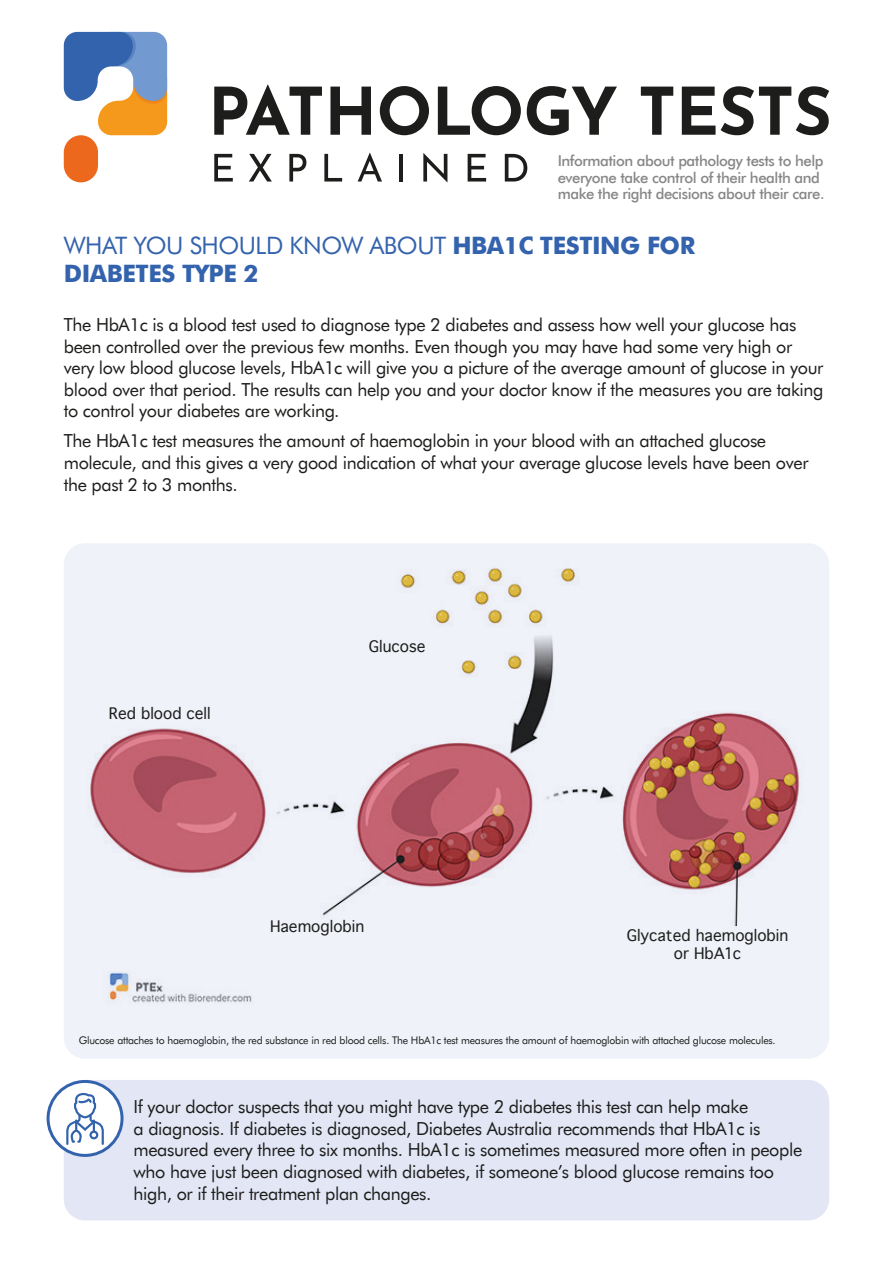
<style>
.page{position:relative;width:893px;height:1263px;background:#fff}
.page>*{position:absolute;margin:0;border:0;box-sizing:border-box;transform-origin:0 0}
.t1{font:800 24px/28.8px "Futura BT";letter-spacing:-.02em;color:#3463ad}
.t2{font:18px/21.6px "Futura BT";letter-spacing:-.02em;color:#1d1d1b}
.t3{font:15.15px "Geneva";color:#1d1d1b}
.t4{font:500 15px/16.5px "Futura BT";letter-spacing:-.03em;color:#878787}
.t5{font:10.5px "Futura BT";letter-spacing:-.02em;color:#1d1d1b}
.s1{font-weight:400}
</style>
<div class="page">
<div style="left:64px;top:1080px;width:765px;height:140px;background:#e3e6f5;border-radius:21px"></div>
<div style="left:64px;top:543px;width:765px;height:516px;background:#f0f2fa;border-radius:21px"></div>
<img style="left:90px;top:568px;width:710px;height:435px">
<svg style="left:214px;top:154px;width:19px;height:28px"></svg>
<svg style="left:249px;top:154px;width:23px;height:28px"></svg>
<svg style="left:289px;top:154px;width:17px;height:28px"></svg>
<svg style="left:324px;top:154px;width:18px;height:28px"></svg>
<svg style="left:358px;top:153px;width:24px;height:29px"></svg>
<hr style="left:399px;top:154px;width:4px;height:28px;background:#1d1d1b">
<svg style="left:423px;top:153px;width:24px;height:29px"></svg>
<svg style="left:468px;top:154px;width:18px;height:28px"></svg>
<svg style="left:505px;top:154px;width:22px;height:28px"></svg>
<svg style="left:214px;top:85px;width:108px;height:50px"></svg>
<svg style="left:330px;top:87px;width:41px;height:48px"></svg>
<svg style="left:380px;top:86px;width:49px;height:49px"></svg>
<svg style="left:438px;top:86px;width:83px;height:49px"></svg>
<svg style="left:527px;top:86px;width:90px;height:49px"></svg>
<svg style="left:641px;top:87px;width:32px;height:48px"></svg>
<svg style="left:682px;top:86px;width:147px;height:49px"></svg>
<svg style="left:64px;top:32px;width:103px;height:150px"></svg>
<div style="left:48px;top:1081px;width:74px;height:74px;background:#fff;border-radius:50%"></div>
<div style="left:47px;top:1080px;width:77px;height:77px;border:3px solid #3463ad;border-radius:50%"></div>
<svg style="left:66px;top:1092px;width:38px;height:53px"></svg>
<p class="t4" style="left:558px;top:152px;width:268px">Information about pathology tests to help everyone take control of their health and make the right decisions about their care.</p>
<p class="t1" style="left:64px;top:230px;width:633px"><span class="s1">WHAT YOU SHOULD KNOW ABOUT</span> HBA1C TESTING FOR<br>DIABETES TYPE 2</p>
<p class="t2" style="left:64px;top:313px;width:761px">The HbA1c is a blood test used to diagnose type 2 diabetes and assess how well your glucose has been controlled over the previous few months. Even though you may have had some very high or very low blood glucose levels, HbA1c will give you a picture of the average amount of glucose in your blood over that period. The results can help you and your doctor know if the measures you are taking to control your diabetes are working.</p>
<p class="t2" style="left:64px;top:430px;width:746px">The HbA1c test measures the amount of haemoglobin in your blood with an attached glucose molecule, and this gives a very good indication of what your average glucose levels have been over the past 2 to 3 months.</p>
<p class="t3" style="left:109px;top:705px;width:103px">Red blood cell</p>
<p class="t3" style="left:369px;top:638px;width:58px">Glucose</p>
<p class="t3" style="left:270px;top:918px;width:96px">Haemoglobin</p>
<p class="t3" style="left:627px;top:927px;width:163px">Glycated haemoglobin</p>
<p class="t3" style="left:674px;top:945px;width:69px">or HbA1c</p>
<p class="t5" style="left:79px;top:1033px;width:698px">Glucose attaches to haemoglobin, the red substance in red blood cells. The HbA1c test measures the amount of haemoglobin with attached glucose molecules.</p>
<p class="t2" style="left:134px;top:1096px;width:670px">If your doctor suspects that you might have type 2 diabetes this test can help make<br>a diagnosis. If diabetes is diagnosed, Diabetes Australia recommends that HbA1c is measured every three to six months. HbA1c is sometimes measured more often in people who have just been diagnosed with diabetes, if someone’s blood glucose remains too high, or if their treatment plan changes.</p>
</div>
